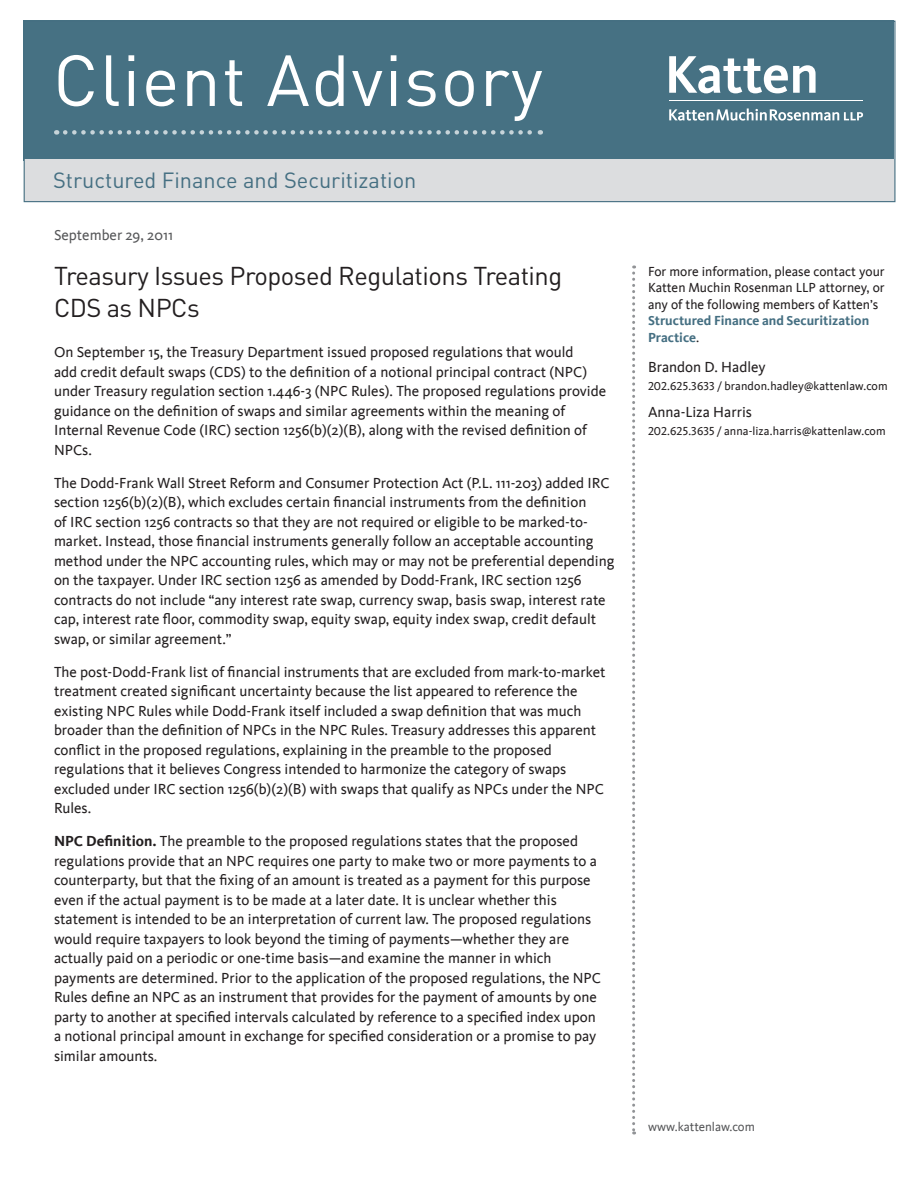
<style>
.page{position:relative;width:918px;height:1188px;background:#fff}
.page>*{position:absolute;margin:0;border:0;box-sizing:border-box;transform-origin:0 0}
.t1{font:71.1px "DINOT";letter-spacing:.02em;color:#fff}
.t2{font:25.5px/31.5px "DINOT";letter-spacing:-.02em;color:#231f20}
.t3{font:21.75px "DINOT";color:#456f82}
.t4{font:15px/19.5px "Kievit";color:#231f20}
.SubHeads{font:15px "Kievit";color:#57585a}
.SubHeads-2{font:13.5px/16.5px "Kievit";color:#231f20}
.t5{font:12.75px "Kievit";color:#57585a}
.t6{font:12px "Kievit";letter-spacing:.005em;color:#231f20}
.s1{font-weight:700}
.s2{font-weight:700;color:#456f82}
.s3{font-family:"Kievit Book SC"}
</style>
<div class="page">
<svg style="left:632px;top:266px;width:3px;height:868px"></svg>
<div style="left:24px;top:21px;width:870px;height:140px;background:#467183"></div>
<div style="left:24px;top:160px;width:871px;height:42px;background:#dcdddf"></div>
<svg style="left:65px;top:130px;width:476px;height:5px"></svg>
<svg style="left:669px;top:56px;width:147px;height:37px"></svg>
<hr style="left:669px;top:101px;width:194px;height:1px;background:#fff">
<svg style="left:669px;top:108px;width:194px;height:13px"></svg>
<div style="left:24px;top:21px;width:872px;height:181px;border:1px solid #456f82"></div>
<p class="t1" style="left:53px;top:32px;width:491px">Client Advisory</p>
<p class="t3" style="left:53px;top:165px;width:365px">Structured Finance and Securitization</p>
<p class="SubHeads" style="left:54px;top:226px;width:121px">September 29, 2011</p>
<p class="t2" style="left:54px;top:259px;width:510px">Treasury Issues Proposed Regulations Treating<br>CDS as NPCs</p>
<p class="t4" style="left:54px;top:343px;width:554px">On September 15, the Treasury Department issued proposed regulations that would<br>add credit default swaps (CDS) to the definition of a notional principal contract (NPC) under Treasury regulation section 1.446-3 (NPC Rules). The proposed regulations provide guidance on the definition of swaps and similar agreements within the meaning of Internal Revenue Code (IRC) section 1256(b)(2)(B), along with the revised definition of NPCs.</p>
<p class="t4" style="left:54px;top:473px;width:562px">The Dodd-Frank Wall Street Reform and Consumer Protection Act (P.L. 111-203) added IRC section 1256(b)(2)(B), which excludes certain financial instruments from the definition<br>of IRC section 1256 contracts so that they are not required or eligible to be marked-to&shy;market. Instead, those financial instruments generally follow an acceptable accounting method under the NPC accounting rules, which may or may not be preferential depending on the taxpayer. Under IRC section 1256 as amended by Dodd-Frank, IRC section 1256 contracts do not include “any interest rate swap, currency swap, basis swap, interest rate cap, interest rate floor, commodity swap, equity swap, equity index swap, credit default swap, or similar agreement.”</p>
<p class="t4" style="left:54px;top:662px;width:553px">The post-Dodd-Frank list of financial instruments that are excluded from mark-to-market treatment created significant uncertainty because the list appeared to reference the existing NPC Rules while Dodd-Frank itself included a swap definition that was much broader than the definition of NPCs in the NPC Rules. Treasury addresses this apparent conflict in the proposed regulations, explaining in the preamble to the proposed regulations that it believes Congress intended to harmonize the category of swaps excluded under IRC section 1256(b)(2)(B) with swaps that qualify as NPCs under the NPC Rules.</p>
<p class="t4" style="left:54px;top:832px;width:549px"><span class="s1">NPC Definition.</span> The preamble to the proposed regulations states that the proposed regulations provide that an NPC requires one party to make two or more payments to a counterparty, but that the fixing of an amount is treated as a payment for this purpose even if the actual payment is to be made at a later date. It is unclear whether this statement is intended to be an interpretation of current law. The proposed regulations would require taxpayers to look beyond the timing of payments—whether they are actually paid on a periodic or one-time basis—and examine the manner in which payments are determined. Prior to the application of the proposed regulations, the NPC Rules define an NPC as an instrument that provides for the payment of amounts by one party to another at specified intervals calculated by reference to a specified index upon a notional principal amount in exchange for specified consideration or a promise to pay similar amounts.</p>
<p class="SubHeads-2" style="left:648px;top:263px;width:238px">For more information, please contact your Katten Muchin Rosenman LLP attorney, or any of the following members of Katten’s <span class="s2">Structured Finance and Securitization Practice</span>.</p>
<p class="t4" style="left:648px;top:357px;width:119px">Brandon D. Hadley</p>
<p class="t6" style="left:648px;top:379px;width:241px"><span class="s3">202.625.3633</span> / brandon.hadley@kattenlaw.com</p>
<p class="t4" style="left:648px;top:402px;width:105px">Anna-Liza Harris</p>
<p class="t6" style="left:648px;top:424px;width:239px"><span class="s3">202.625.3635</span> / anna-liza.harris@kattenlaw.com</p>
<p class="t5" style="left:648px;top:1119px;width:108px">www.kattenlaw.com</p>
</div>
